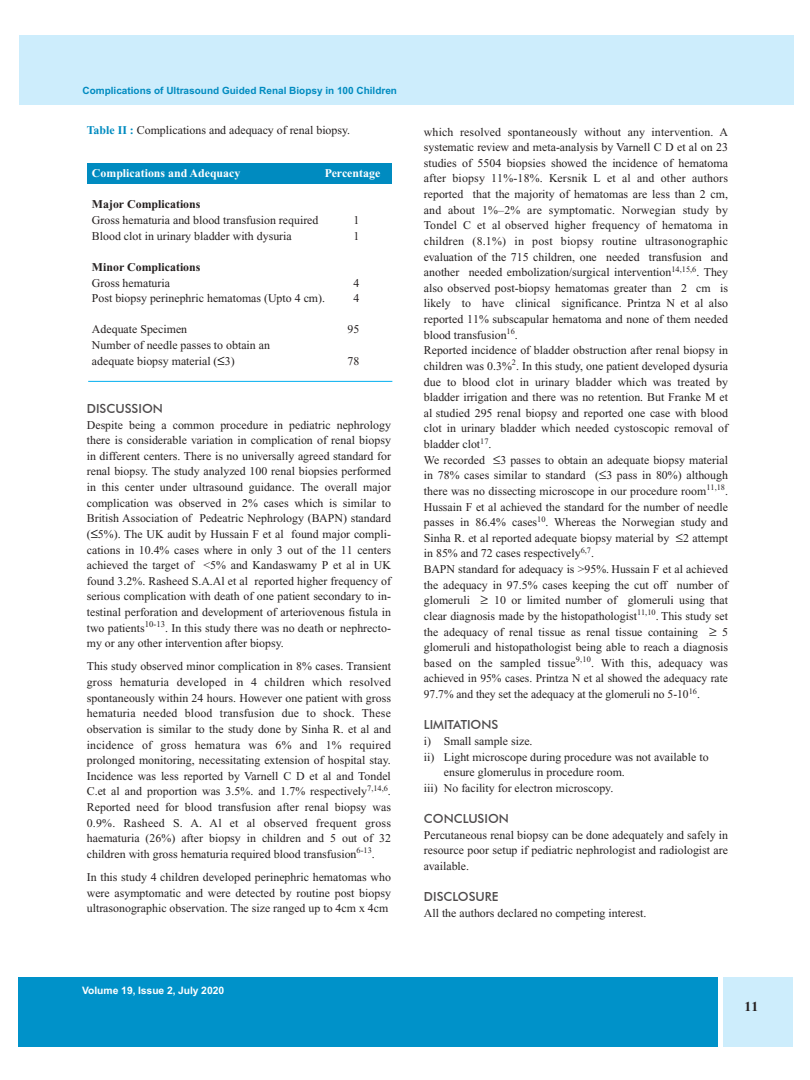
<style>
.page{position:relative;width:810px;height:1080px;background:#fff}
.page>*{position:absolute;margin:0;border:0;box-sizing:border-box;transform-origin:0 0}
.t1{font:700 13.75px "Times New Roman";color:#241f1f}
.t2{font:500 12.5px "Futura BT";color:#4f4c4d}
.t3{font:11.88px/15.6px "Times New Roman";color:#241f1f;text-align:justify}
.t4{font:700 11.88px "Times New Roman";color:#241f1f}
.t5{font:700 11.88px "Times New Roman";color:#fff}
.t6{font:700 10.25px "Helvetica";color:#fff}
.t7{font:700 10px "Helvetica";color:#008bc0}
.s1{font-weight:700;color:#008bc0}
.s2{color:#000}
</style>
<div class="page">
<div style="left:87px;top:163px;width:305px;height:21px;background:#008bc0"></div>
<div style="left:19px;top:35px;width:774px;height:69px;background:#cdedfc"></div>
<div style="left:19px;top:977px;width:699px;height:70px;background:#0092c9"></div>
<div style="left:723px;top:977px;width:70px;height:70px;background:#cdedfc"></div>
<hr style="left:88px;top:381px;width:304px;height:1px;background:#00aeef">
<p class="t7" style="left:83px;top:84px;width:316px">Complications of Ultrasound Guided Renal Biopsy in 100 Children</p>
<p class="t3" style="left:87px;top:122px;width:265px"><span class="s1">Table II :</span> Complications and adequacy of renal biopsy.</p>
<p class="t5" style="left:92px;top:167px;width:150px">Complications and Adequacy</p>
<p class="t5" style="left:325px;top:167px;width:57px">Percentage</p>
<p class="t4" style="left:92px;top:198px;width:110px">Major Complications</p>
<p class="t3" style="left:92px;top:213px;width:228px">Gross hematuria and blood transfusion required</p>
<p class="t3" style="left:354px;top:213px;width:7px">1</p>
<p class="t3" style="left:92px;top:228px;width:201px">Blood clot in urinary bladder with dysuria</p>
<p class="t3" style="left:354px;top:228px;width:7px">1</p>
<p class="t4" style="left:92px;top:260px;width:110px">Minor Complications</p>
<p class="t3" style="left:92px;top:275px;width:80px">Gross hematuria</p>
<p class="t3" style="left:354px;top:275px;width:7px">4</p>
<p class="t3" style="left:92px;top:291px;width:235px">Post biopsy perinephric hematomas (Upto 4 cm).</p>
<p class="t3" style="left:354px;top:291px;width:7px">4</p>
<p class="t3" style="left:92px;top:322px;width:97px">Adequate Specimen</p>
<p class="t3" style="left:348px;top:322px;width:13px">95</p>
<p class="t3" style="left:92px;top:338px;width:180px">Number of needle passes to obtain an adequate biopsy material (<span class="s2">≤</span>3)</p>
<p class="t3" style="left:348px;top:353px;width:13px">78</p>
<p class="t2" style="left:87px;top:401px;width:78px">DISCUSSION</p>
<p class="t3" style="left:87px;top:417px;width:306px">Despite being a common procedure in pediatric nephrology there is considerable variation in complication of renal biopsy in different centers. There is no universally agreed standard for renal biopsy. The study analyzed 100 renal biopsies performed in this center under ultrasound guidance. The overall major complication was observed in 2% cases which is similar to British Association of Pedeatric Nephrology (BAPN) standard (<span class="s2">≤</span>5%). The UK audit by Hussain F et al found major compli&shy;cations in 10.4% cases where in only 3 out of the 11 centers achieved the target of &lt;5% and Kandaswamy P et al in UK found 3.2%. Rasheed S.A.Al et al reported higher frequency of serious complication with death of one patient secondary to in&shy;testinal perforation and development of arteriovenous fistula in two patients<sup>10-13</sup>. In this study there was no death or nephrecto&shy;my or any other intervention after biopsy.</p>
<p class="t3" style="left:87px;top:659px;width:306px">This study observed minor complication in 8% cases. Transient gross hematuria developed in 4 children which resolved spontaneously within 24 hours. However one patient with gross hematuria needed blood transfusion due to shock. These observation is similar to the study done by Sinha R. et al and incidence of gross hematura was 6% and 1% required prolonged monitoring, necessitating extension of hospital stay.<br>Incidence was less reported by Varnell C D et al and Tondel C.et al and proportion was 3.5%. and 1.7% respectively<sup>7,14,6</sup>.<br>Reported need for blood transfusion after renal biopsy was 0.9%. Rasheed S. A. Al et al observed frequent gross haematuria (26%) after biopsy in children and 5 out of 32 children with gross hematuria required blood transfusion<sup>6-13</sup>.</p>
<p class="t3" style="left:87px;top:870px;width:306px">In this study 4 children developed perinephric hematomas who were asymptomatic and were detected by routine post biopsy ultrasonographic observation. The size ranged up to 4cm x 4cm</p>
<p class="t6" style="left:82px;top:985px;width:143px">Volume 19, Issue 2, July 2020</p>
<p class="t3" style="left:424px;top:124px;width:306px;text-align:left">which resolved spontaneously without any intervention. A systematic review and meta-analysis by Varnell C D et al on 23 studies of 5504 biopsies showed the incidence of hematoma after biopsy 11%-18%. Kersnik L et al and other authors reported that the majority of hematomas are less than 2 cm, and about 1%–2% are symptomatic. Norwegian study by Tondel C et al observed higher frequency of hematoma in children (8.1%) in post biopsy routine ultrasonographic evaluation of the 715 children, one needed transfusion and another needed embolization/surgical intervention<sup>14,15,6</sup>. They also observed post-biopsy hematomas greater than 2 cm is likely to have clinical significance. Printza N et al also reported 11% subscapular hematoma and none of them needed blood transfusion<sup>16</sup>.<br>Reported incidence of bladder obstruction after renal biopsy in children was 0.3%<sup>2</sup>. In this study, one patient developed dysuria due to blood clot in urinary bladder which was treated by bladder irrigation and there was no retention. But Franke M et al studied 295 renal biopsy and reported one case with blood clot in urinary bladder which needed cystoscopic removal of bladder clot<sup>17</sup>.<br>We recorded ≤3 passes to obtain an adequate biopsy material in 78% cases similar to standard (≤3 pass in 80%) although there was no dissecting microscope in our procedure room<sup>11,18</sup>.<br>Hussain F et al achieved the standard for the number of needle passes in 86.4% cases<sup>10</sup>. Whereas the Norwegian study and Sinha R. et al reported adequate biopsy material by ≤2 attempt in 85% and 72 cases respectively<sup>6,7</sup>.<br>BAPN standard for adequacy is &gt;95%. Hussain F et al achieved the adequacy in 97.5% cases keeping the cut off number of glomeruli ≥ 10 or limited number of glomeruli using that clear diagnosis made by the histopathologist<sup>11,10</sup>. This study set the adequacy of renal tissue as renal tissue containing ≥ 5 glomeruli and histopathologist being able to reach a diagnosis based on the sampled tissue<sup>9,10</sup>. With this, adequacy was achieved in 95% cases. Printza N et al showed the adequacy rate 97.7% and they set the adequacy at the glomeruli no 5-10<sup>16</sup>.</p>
<p class="t2" style="left:424px;top:717px;width:76px">LIMITATIONS</p>
<p class="t3" style="left:424px;top:733px;width:110px">i) Small sample size.</p>
<p class="t3" style="left:424px;top:749px;width:286px">ii) Light microscope during procedure was not available to</p>
<p class="t3" style="left:444px;top:765px;width:183px">ensure glomerulus in procedure room.</p>
<p class="t3" style="left:424px;top:780px;width:191px">iii) No facility for electron microscopy.</p>
<p class="t2" style="left:424px;top:811px;width:87px">CONCLUSION</p>
<p class="t3" style="left:424px;top:827px;width:306px">Percutaneous renal biopsy can be done adequately and safely in resource poor setup if pediatric nephrologist and radiologist are available.</p>
<p class="t2" style="left:424px;top:889px;width:76px">DISCLOSURE</p>
<p class="t3" style="left:424px;top:905px;width:224px">All the authors declared no competing interest.</p>
<p class="t1" style="left:745px;top:999px;width:15px">11</p>
</div>
